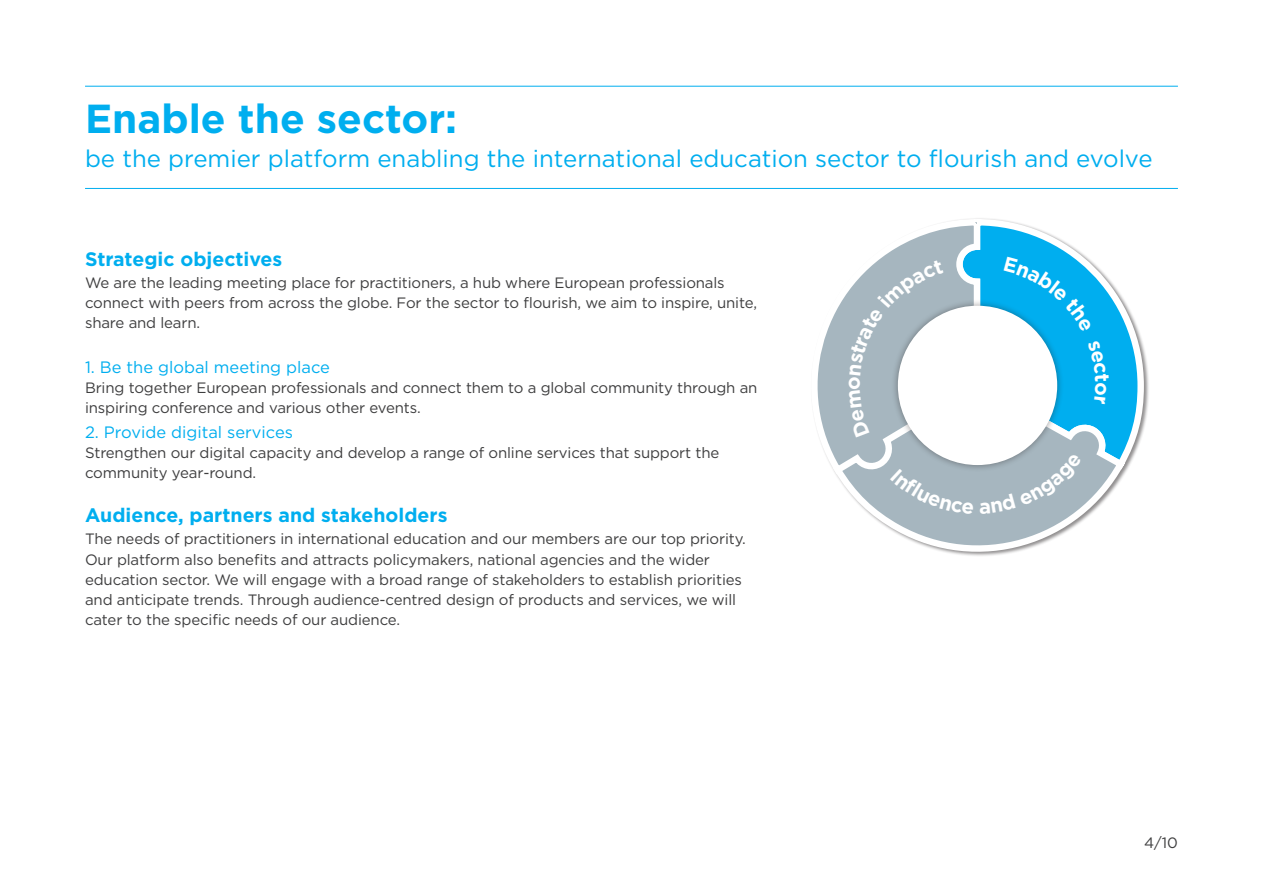
<style>
.page{position:relative;width:1263px;height:893px;background:#fff}
.page>*{position:absolute;margin:0;border:0;box-sizing:border-box;transform-origin:0 0}
.t1{font:700 40.5px "Gotham";color:#00aeef}
.t2{font:24px "Gotham";color:#00aeef}
.t3{font:700 19.5px "Gotham";color:#00aeef}
.t4{font:16.5px "Gotham";color:#00aeef}
.t5{font:15px/20.1px "Gotham";letter-spacing:-.01em;color:#3e3e3f}
</style>
<div class="page">
<hr style="left:85px;top:86px;width:1093px;height:1px;background:#00aeef">
<hr style="left:85px;top:188px;width:1093px;height:1px;background:#00aeef">
<svg style="left:990px;top:219px;width:157px;height:219px"></svg>
<svg style="left:839px;top:479px;width:252px;height:77px"></svg>
<svg style="left:817px;top:218px;width:173px;height:261px"></svg>
<svg style="left:848px;top:222px;width:293px;height:292px"></svg>
<h1 class="t1" style="left:85px;top:92px;width:374px">Enable the sector:</h1>
<h2 class="t2" style="left:85px;top:143px;width:1069px">be the premier platform enabling the international education sector to flourish and evolve</h2>
<h3 class="t3" style="left:85px;top:246px;width:199px">Strategic objectives</h3>
<p class="t5" style="left:85px;top:272px;width:673px">We are the leading meeting place for practitioners, a hub where European professionals connect with peers from across the globe. For the sector to flourish, we aim to inspire, unite, share and learn.</p>
<p class="t4" style="left:85px;top:356px;width:246px">1. Be the global meeting place</p>
<p class="t5" style="left:85px;top:377px;width:674px">Bring together European professionals and connect them to a global community through an inspiring conference and various other events.</p>
<p class="t4" style="left:85px;top:421px;width:210px">2. Provide digital services</p>
<p class="t5" style="left:85px;top:442px;width:636px">Strengthen our digital capacity and develop a range of online services that support the community year-round.</p>
<h3 class="t3" style="left:85px;top:502px;width:364px">Audience, partners and stakeholders</h3>
<p class="t5" style="left:85px;top:529px;width:662px">The needs of practitioners in international education and our members are our top priority.<br>Our platform also benefits and attracts policymakers, national agencies and the wider education sector. We will engage with a broad range of stakeholders to establish priorities and anticipate trends. Through audience-centred design of products and services, we will cater to the specific needs of our audience.</p>
<p class="t5" style="left:1144px;top:833px;width:35px">4/10</p>
</div>
